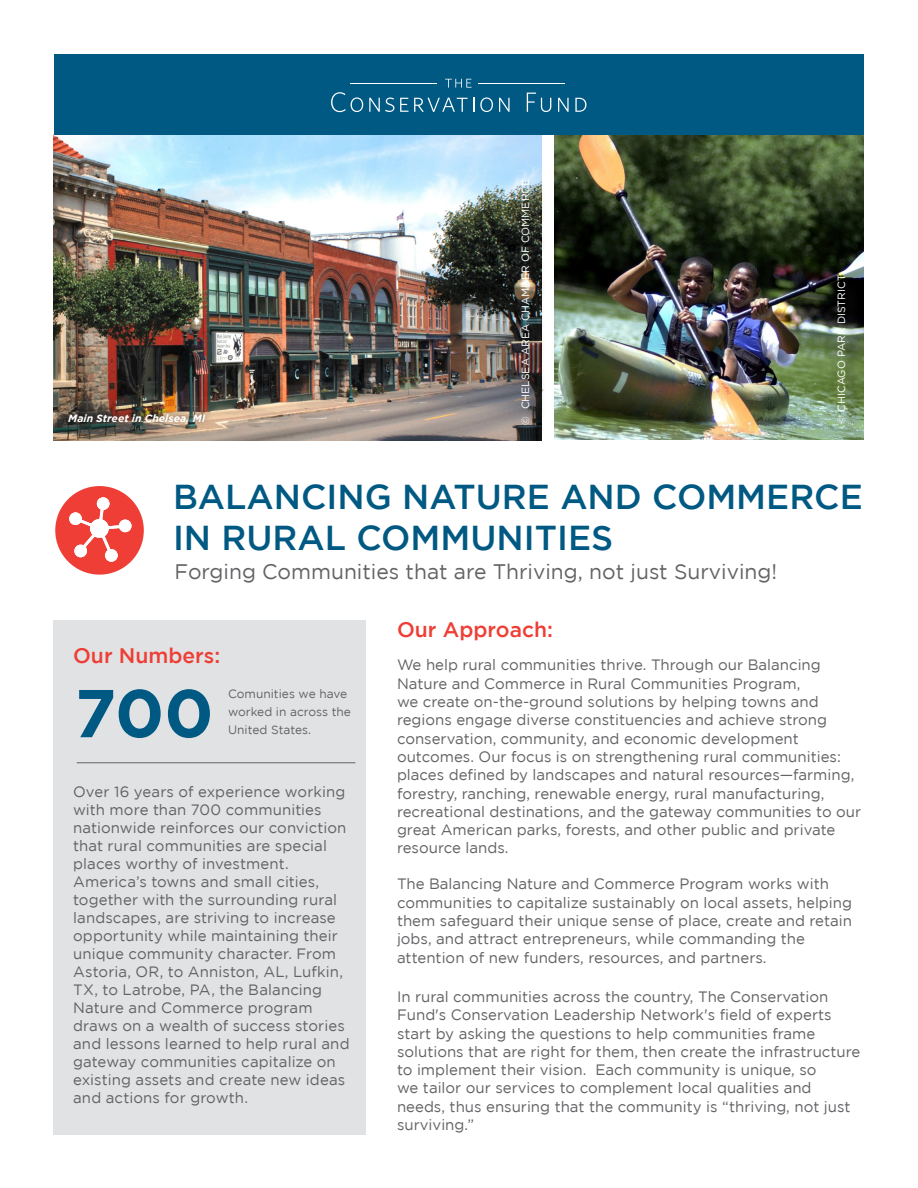
<style>
.page{position:relative;width:918px;height:1188px;background:#fff}
.page>*{position:absolute;margin:0;border:0;box-sizing:border-box;transform-origin:0 0}
.t1{font:700 67.5px "Gotham";color:#005983}
.bodycopy{font:500 34.5px/40.5px "Gotham";color:#005983}
.bodycopy-2{font:21px "Gotham";color:#636366}
.bodycopy-3{font:500 21px "Gotham";color:#ee3e35}
.Contact_Information{font:500 21px "Gotham";color:#ee3e35}
.bodycopy-4{font:15px/18.3px "Gotham";color:#636366}
.Contact_Information-2{font:15px/18px "Gotham";letter-spacing:.005em;color:#636366}
.Contact_Information-3{font:12px/18px "Gotham";color:#636366}
.t2{font:10.5px "Gotham";color:#fff}
.t3{font:italic 700 10.5px "Gotham";color:#fff}
</style>
<div class="page">
<img style="left:54px;top:135px;width:488px;height:305px">
<img style="left:555px;top:135px;width:309px;height:305px">
<div style="left:61px;top:406px;width:152px;height:24px;background:#231f20;opacity:.75"></div>
<div style="left:524px;top:182px;width:22px;height:259px;background:#231f20;opacity:.75"></div>
<div style="left:840px;top:278px;width:22px;height:162px;background:#231f20;opacity:.75"></div>
<div style="left:54px;top:620px;width:312px;height:514px;background:#e1e2e4"></div>
<hr style="left:77px;top:762px;width:278px;height:1px;background:#636366">
<svg style="left:55px;top:486px;width:89px;height:89px"></svg>
<div style="left:54px;top:54px;width:810px;height:81px;background:#005983"></div>
<svg style="left:331px;top:92px;width:32px;height:20px"></svg>
<svg style="left:369px;top:98px;width:25px;height:14px"></svg>
<svg style="left:400px;top:98px;width:8px;height:14px"></svg>
<svg style="left:414px;top:98px;width:60px;height:14px"></svg>
<svg style="left:480px;top:97px;width:13px;height:15px"></svg>
<svg style="left:499px;top:98px;width:11px;height:14px"></svg>
<svg style="left:527px;top:93px;width:24px;height:19px"></svg>
<svg style="left:558px;top:98px;width:11px;height:14px"></svg>
<svg style="left:575px;top:98px;width:11px;height:14px"></svg>
<svg style="left:445px;top:79px;width:27px;height:9px"></svg>
<hr style="left:478px;top:84px;width:87px;height:1px;background:#fff">
<hr style="left:350px;top:84px;width:87px;height:1px;background:#fff">
<p class="t3" style="left:68px;top:412px;width:139px">Main Street in Chelsea, MI</p>
<p class="t2" style="left:520px;top:424px;width:247px;rotate:-90deg">© CHELSEA AREA CHAMBER OF COMMERCE</p>
<p class="t2" style="left:836px;top:424px;width:151px;rotate:-90deg">© CHICAGO PARK DISTRICT</p>
<p class="bodycopy" style="left:173px;top:476px;width:691px">BALANCING NATURE AND COMMERCE<br>IN RURAL COMMUNITIES</p>
<p class="bodycopy-2" style="left:175px;top:560px;width:604px">Forging Communities that are Thriving, not just Surviving!</p>
<p class="Contact_Information" style="left:73px;top:644px;width:149px">Our Numbers:</p>
<p class="t1" style="left:75px;top:674px;width:140px">700</p>
<p class="Contact_Information-3" style="left:228px;top:685px;width:124px">Comunities we have worked in across the<br>United States.</p>
<p class="Contact_Information-2" style="left:73px;top:782px;width:278px">Over 16 years of experience working with more than 700 communities nationwide reinforces our conviction that rural communities are special places worthy of investment.<br>America’s towns and small cities, together with the surrounding rural landscapes, are striving to increase opportunity while maintaining their unique community character. From Astoria, OR, to Anniston, AL, Lufkin, TX, to Latrobe, PA, the Balancing Nature and Commerce program draws on a wealth of success stories and lessons learned to help rural and gateway communities capitalize on existing assets and create new ideas and actions for growth.</p>
<p class="bodycopy-3" style="left:397px;top:618px;width:157px">Our Approach:</p>
<p class="bodycopy-4" style="left:397px;top:656px;width:466px">We help rural communities thrive. Through our Balancing Nature and Commerce in Rural Communities Program,<br>we create on-the-ground solutions by helping towns and regions engage diverse constituencies and achieve strong conservation, community, and economic development outcomes. Our focus is on strengthening rural communities: places defined by landscapes and natural resources—farming, forestry, ranching, renewable energy, rural manufacturing, recreational destinations, and the gateway communities to our great American parks, forests, and other public and private resource lands.</p>
<p class="bodycopy-4" style="left:397px;top:875px;width:457px">The Balancing Nature and Commerce Program works with communities to capitalize sustainably on local assets, helping them safeguard their unique sense of place, create and retain jobs, and attract entrepreneurs, while commanding the attention of new funders, resources, and partners.</p>
<p class="bodycopy-4" style="left:397px;top:987px;width:465px">In rural communities across the country, The Conservation Fund's Conservation Leadership Network's field of experts start by asking the questions to help communities frame solutions that are right for them, then create the infrastructure to implement their vision. Each community is unique, so<br>we tailor our services to complement local qualities and needs, thus ensuring that the community is “thriving, not just surviving.”</p>
</div>
